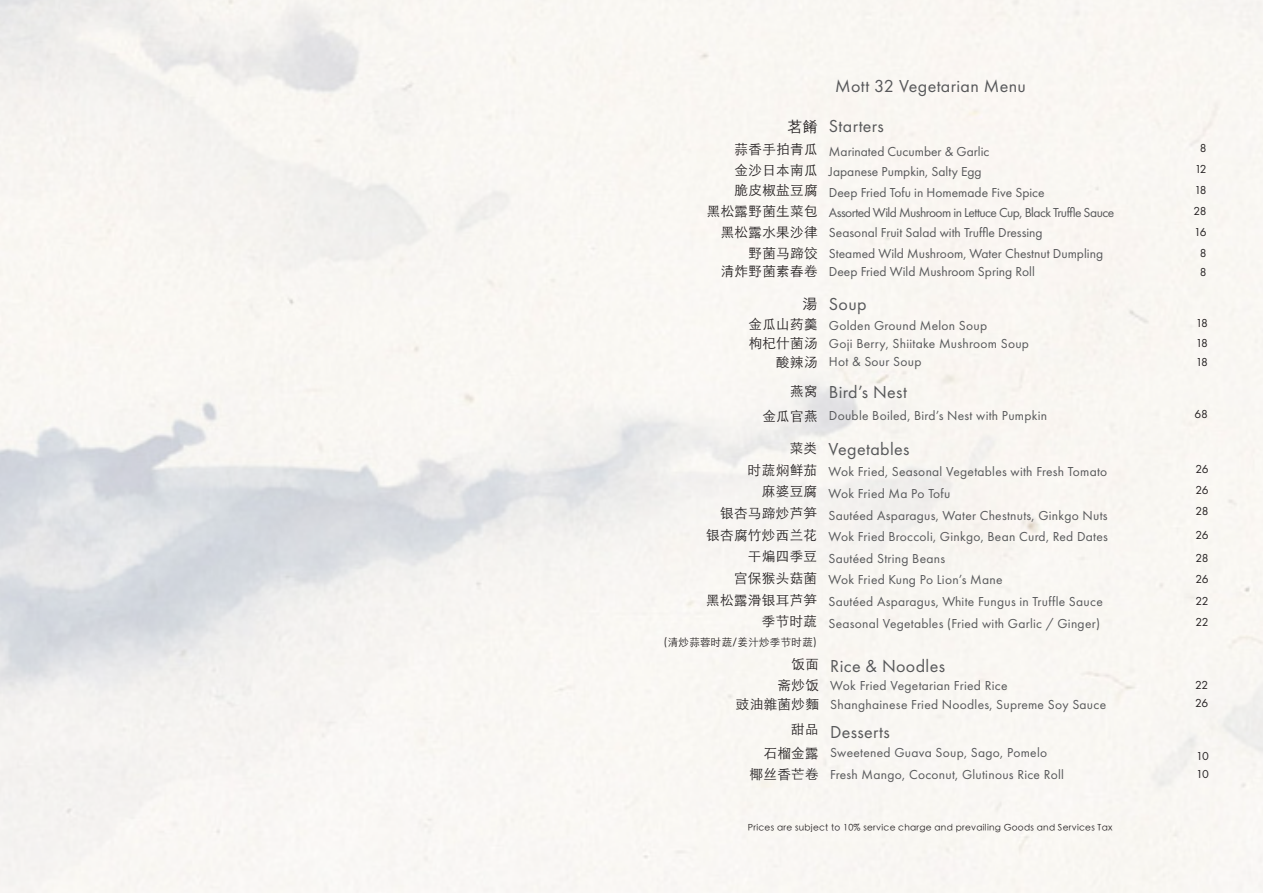
<style>
.page{position:relative;width:1263px;height:893px;background:#fff}
.page>*{position:absolute;margin:0;border:0;box-sizing:border-box;transform-origin:0 0}
.t1{font:18px "Futura PT";letter-spacing:.02em;color:#57585a}
.Chinese_Item{font:300 15px "ST Heiti SC";color:#231f20}
.t2{font:13.5px "Futura PT";letter-spacing:.02em;color:#57585a}
.t3{font:13.5px "Futura PT";color:#57585a}
.Chinese_Item-2{font:300 13.5px "ST Heiti SC";letter-spacing:.03em;color:#231f20}
.t4{font:13.5px "Futura PT";letter-spacing:-.04em;color:#57585a}
.t5{font:12px "Futura PT";letter-spacing:-.04em;color:#231f20}
.Chinese_Item-3{font:300 10.5px "ST Heiti SC";letter-spacing:.03em;color:#231f20}
.Chinese_Item-4{font:300 9px "ST Heiti SC";letter-spacing:.03em;color:#231f20}
</style>
<div class="page">
<p class="Chinese_Item" style="left:787px;top:113px;width:32px">茗餚</p>
<p class="Chinese_Item-2" style="left:735px;top:137px;width:85px">蒜香手拍青瓜</p>
<p class="Chinese_Item-2" style="left:735px;top:158px;width:85px">金沙日本南瓜</p>
<p class="Chinese_Item-2" style="left:735px;top:179px;width:85px">脆皮椒盐豆腐</p>
<p class="Chinese_Item-2" style="left:707px;top:200px;width:112px">黑松露野菌生菜包</p>
<p class="Chinese_Item-2" style="left:721px;top:220px;width:98px">黑松露水果沙律</p>
<p class="Chinese_Item-2" style="left:748px;top:241px;width:71px">野菌马蹄饺</p>
<p class="Chinese_Item-2" style="left:721px;top:260px;width:98px">清炸野菌素春卷</p>
<p class="Chinese_Item" style="left:803px;top:291px;width:17px">湯</p>
<p class="Chinese_Item-2" style="left:748px;top:313px;width:71px">金瓜山药羹</p>
<p class="Chinese_Item-2" style="left:748px;top:331px;width:71px">枸杞什菌汤</p>
<p class="Chinese_Item-2" style="left:776px;top:350px;width:43px">酸辣汤</p>
<p class="Chinese_Item-2" style="left:790px;top:379px;width:29px">燕窝</p>
<p class="Chinese_Item-2" style="left:762px;top:404px;width:57px">金瓜官燕</p>
<p class="Chinese_Item-2" style="left:790px;top:437px;width:29px">菜类</p>
<p class="Chinese_Item-2" style="left:748px;top:458px;width:71px">时蔬焖鲜茄</p>
<p class="Chinese_Item-2" style="left:762px;top:480px;width:57px">麻婆豆腐</p>
<p class="Chinese_Item-2" style="left:720px;top:501px;width:98px">银杏马蹄炒芦笋</p>
<p class="Chinese_Item-2" style="left:706px;top:523px;width:112px">银杏腐竹炒西兰花</p>
<p class="Chinese_Item-2" style="left:748px;top:545px;width:71px">干煸四季豆</p>
<p class="Chinese_Item-2" style="left:734px;top:566px;width:85px">宫保猴头菇菌</p>
<p class="Chinese_Item-2" style="left:706px;top:588px;width:112px">黑松露滑银耳芦笋</p>
<p class="Chinese_Item-2" style="left:762px;top:610px;width:57px">季节时蔬</p>
<p class="Chinese_Item-3" style="left:663px;top:633px;width:155px">(清炒蒜蓉时蔬/姜汁炒季节时蔬)</p>
<p class="Chinese_Item-2" style="left:791px;top:652px;width:29px">饭面</p>
<p class="Chinese_Item-2" style="left:778px;top:674px;width:43px">斋炒饭</p>
<p class="Chinese_Item-2" style="left:736px;top:692px;width:85px">豉油雜菌炒麵</p>
<p class="Chinese_Item-2" style="left:791px;top:718px;width:29px">甜品</p>
<p class="Chinese_Item-2" style="left:763px;top:741px;width:57px">石榴金露</p>
<p class="Chinese_Item-2" style="left:749px;top:763px;width:71px">椰丝香芒卷</p>
<p class="t1" style="left:835px;top:75px;width:192px">Mott 32 Vegetarian Menu</p>
<p class="t1" style="left:829px;top:116px;width:56px">Starters</p>
<p class="t3" style="left:829px;top:143px;width:162px">Marinated Cucumber &amp; Garlic</p>
<p class="t3" style="left:829px;top:164px;width:154px">Japanese Pumpkin, Salty Egg</p>
<p class="t3" style="left:829px;top:184px;width:217px">Deep Fried Tofu in Homemade Five Spice</p>
<p class="t4" style="left:829px;top:204px;width:287px">Assorted Wild Mushroom in Lettuce Cup, Black Truffle Sauce</p>
<p class="t3" style="left:829px;top:225px;width:215px">Seasonal Fruit Salad with Truffle Dressing</p>
<p class="t3" style="left:829px;top:245px;width:276px">Steamed Wild Mushroom, Water Chestnut Dumpling</p>
<p class="t3" style="left:829px;top:264px;width:207px">Deep Fried Wild Mushroom Spring Roll</p>
<p class="t1" style="left:829px;top:293px;width:39px">Soup</p>
<p class="t2" style="left:829px;top:317px;width:160px">Golden Ground Melon Soup</p>
<p class="t2" style="left:829px;top:335px;width:202px">Goji Berry, Shiitake Mushroom Soup</p>
<p class="t2" style="left:829px;top:354px;width:94px">Hot &amp; Sour Soup</p>
<p class="t1" style="left:829px;top:381px;width:79px">Bird’s Nest</p>
<p class="t2" style="left:829px;top:408px;width:220px">Double Boiled, Bird’s Nest with Pumpkin</p>
<p class="t1" style="left:828px;top:439px;width:83px">Vegetables</p>
<p class="t2" style="left:828px;top:464px;width:280px">Wok Fried, Seasonal Vegetables with Fresh Tomato</p>
<p class="t2" style="left:828px;top:486px;width:123px">Wok Fried Ma Po Tofu</p>
<p class="t2" style="left:828px;top:507px;width:281px">Sautéed Asparagus, Water Chestnuts, Ginkgo Nuts</p>
<p class="t2" style="left:828px;top:529px;width:281px">Wok Fried Broccoli, Ginkgo, Bean Curd, Red Dates</p>
<p class="t2" style="left:828px;top:550px;width:118px">Sautéed String Beans</p>
<p class="t2" style="left:828px;top:572px;width:176px">Wok Fried Kung Po Lion’s Mane</p>
<p class="t2" style="left:828px;top:594px;width:276px">Sautéed Asparagus, White Fungus in Truffle Sauce</p>
<p class="t2" style="left:828px;top:615px;width:273px">Seasonal Vegetables (Fried with Garlic / Ginger)</p>
<p class="t1" style="left:830px;top:655px;width:116px">Rice &amp; Noodles</p>
<p class="t2" style="left:830px;top:678px;width:179px">Wok Fried Vegetarian Fried Rice</p>
<p class="t2" style="left:830px;top:696px;width:277px">Shanghainese Fried Noodles, Supreme Soy Sauce</p>
<p class="t1" style="left:830px;top:721px;width:61px">Desserts</p>
<p class="t2" style="left:830px;top:745px;width:219px">Sweetened Guava Soup, Sago, Pomelo</p>
<p class="t2" style="left:830px;top:766px;width:235px">Fresh Mango, Coconut, Glutinous Rice Roll</p>
<p class="Chinese_Item-4" style="left:748px;top:820px;width:366px">Prices are subject to 10% service charge and prevailing Goods and Services Tax</p>
<p class="t5" style="left:1200px;top:141px;width:8px">8</p>
<p class="t5" style="left:1195px;top:162px;width:13px">12</p>
<p class="t5" style="left:1194px;top:183px;width:14px">18</p>
<p class="t5" style="left:1193px;top:204px;width:15px">28</p>
<p class="t5" style="left:1194px;top:225px;width:14px">16</p>
<p class="t5" style="left:1200px;top:246px;width:8px">8</p>
<p class="t5" style="left:1200px;top:265px;width:8px">8</p>
<p class="t5" style="left:1196px;top:316px;width:14px">18</p>
<p class="t5" style="left:1196px;top:335px;width:14px">18</p>
<p class="t5" style="left:1196px;top:355px;width:14px">18</p>
<p class="t5" style="left:1194px;top:407px;width:15px">68</p>
<p class="t5" style="left:1195px;top:462px;width:15px">26</p>
<p class="t5" style="left:1195px;top:483px;width:15px">26</p>
<p class="t5" style="left:1195px;top:504px;width:15px">28</p>
<p class="t5" style="left:1195px;top:528px;width:15px">26</p>
<p class="t5" style="left:1195px;top:551px;width:15px">28</p>
<p class="t5" style="left:1195px;top:572px;width:15px">26</p>
<p class="t5" style="left:1195px;top:594px;width:15px">22</p>
<p class="t5" style="left:1195px;top:615px;width:15px">22</p>
<p class="t5" style="left:1195px;top:678px;width:15px">22</p>
<p class="t5" style="left:1195px;top:696px;width:15px">26</p>
<p class="t5" style="left:1196px;top:748px;width:14px">10</p>
<p class="t5" style="left:1196px;top:766px;width:14px">10</p>
</div>
